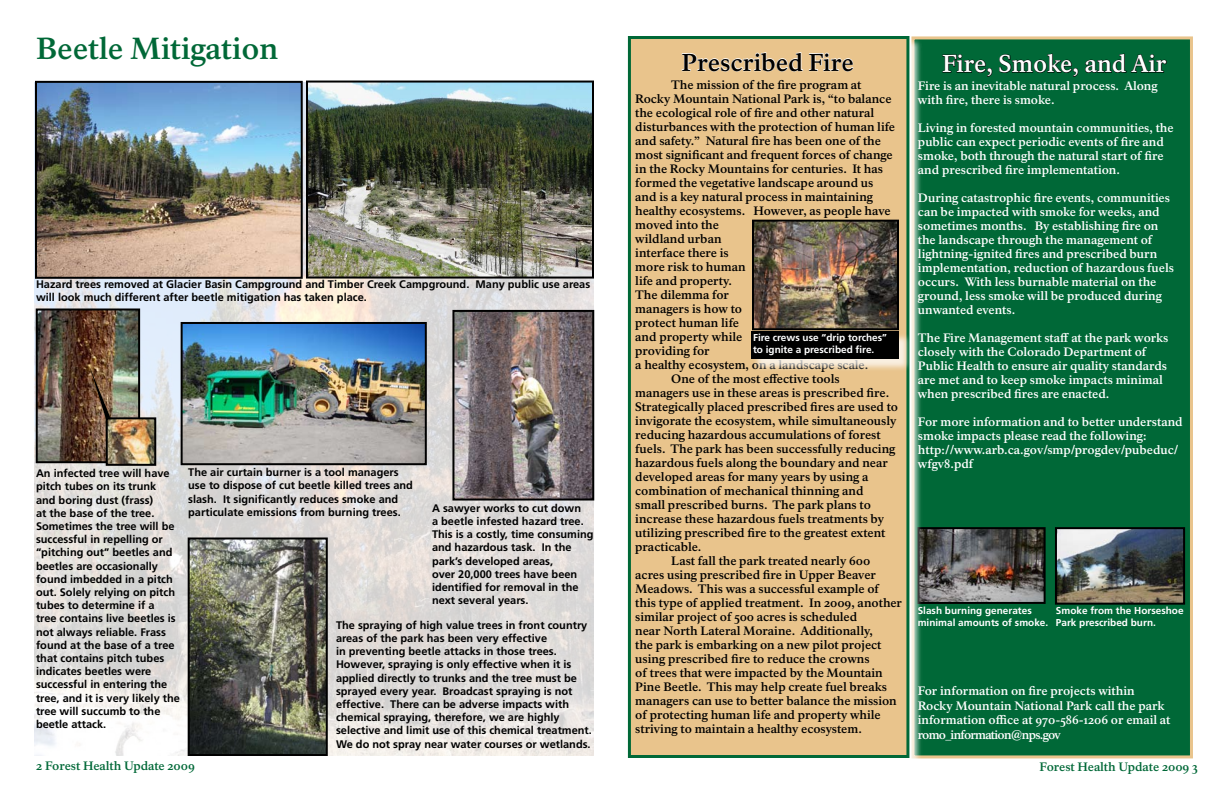
<style>
.page{position:relative;width:1224px;height:792px;background:#fff}
.page>*{position:absolute;margin:0;border:0;box-sizing:border-box;transform-origin:0 0}
.t1{font:700 30px "NPS Rawlinson OT Old";letter-spacing:-.005em;color:#006837}
.t2{font:700 24px "NPS Rawlinson OT Old";color:#fff}
.t3{font:700 24px "NPS Rawlinson OT Old";color:#000}
.t4{font:700 12px "NPS Rawlinson OT Old";letter-spacing:-.005em;color:#000}
.t5{font:700 12px/14px "NPS Rawlinson OT Old";letter-spacing:-.005em;color:#fff}
.t6{font:700 12px "NPS Rawlinson OT Old";letter-spacing:-.01em;color:#006837}
.t7{font:700 11px/13.2px "Frutiger LT Std";color:#000}
.t8{font:700 10px/12px "Frutiger LT Std";color:#fff}
</style>
<div class="page">
<img style="left:34px;top:82px;width:559px;height:674px">
<img style="left:455px;top:313px;width:136px;height:185px">
<div style="left:452px;top:310px;width:142px;height:191px;border:2px solid #000"></div>
<img style="left:39px;top:311px;width:98px;height:149px">
<div style="left:36px;top:308px;width:104px;height:155px;border:2px solid #000"></div>
<img style="left:109px;top:420px;width:44px;height:43px">
<div style="left:106px;top:417px;width:50px;height:49px;border:2px solid #000"></div>
<svg style="left:90px;top:368px;width:20px;height:53px"></svg>
<img style="left:38px;top:84px;width:262px;height:192px">
<div style="left:35px;top:81px;width:268px;height:198px;border:2px solid #000"></div>
<img style="left:309px;top:84px;width:282px;height:192px">
<div style="left:306px;top:81px;width:288px;height:198px;border:2px solid #000"></div>
<img style="left:184px;top:325px;width:240px;height:137px">
<div style="left:181px;top:322px;width:246px;height:143px;border:2px solid #000"></div>
<img style="left:191px;top:541px;width:134px;height:212px">
<div style="left:188px;top:538px;width:140px;height:218px;border:2px solid #000"></div>
<div style="left:913px;top:38px;width:278px;height:719px;background:#006837"></div>
<div style="left:911px;top:36px;width:282px;height:722px;border:3px solid #e9c48c"></div>
<svg style="left:943px;top:54px;width:49px;height:23px"></svg>
<svg style="left:999px;top:54px;width:79px;height:23px"></svg>
<svg style="left:1085px;top:53px;width:82px;height:20px"></svg>
<img style="left:923px;top:530px;width:120px;height:71px">
<div style="left:917px;top:527px;width:129px;height:77px;border:2px solid #000"></div>
<img style="left:1058px;top:530px;width:124px;height:72px">
<div style="left:1055px;top:527px;width:130px;height:78px;border:2px solid #000"></div>
<div style="left:628px;top:36px;width:295px;height:736px;background:#fff;opacity:.75"></div>
<div style="left:629px;top:38px;width:279px;height:718px;background:#e9c48c"></div>
<div style="left:628px;top:36px;width:281px;height:722px;border:3px solid #006837"></div>
<svg style="left:682px;top:52px;width:121px;height:20px"></svg>
<svg style="left:809px;top:53px;width:45px;height:19px"></svg>
<img style="left:755px;top:223px;width:141px;height:104px">
<div style="left:752px;top:220px;width:147px;height:110px;border:2px solid #000"></div>
<div style="left:752px;top:332px;width:160px;height:41px;background:#fff;opacity:.75"></div>
<div style="left:751px;top:331px;width:148px;height:28px;background:#000"></div>
<h1 class="t1" style="left:36px;top:30px;width:244px">Beetle Mitigation</h1>
<p class="t7" style="left:36px;top:278px;width:556px">Hazard trees removed at Glacier Basin Campground and Timber Creek Campground. Many public use areas will look much different after beetle mitigation has taken place.</p>
<p class="t7" style="left:36px;top:467px;width:145px">An infected tree will have pitch tubes on its trunk<br>and boring dust (frass)<br>at the base of the tree.<br>Sometimes the tree will be successful in repelling or “pitching out” beetles and beetles are occasionally found imbedded in a pitch out. Solely relying on pitch tubes to determine if a<br>tree contains live beetles is not always reliable. Frass found at the base of a tree that contains pitch tubes indicates beetles were successful in entering the tree, and it is very likely the tree will succumb to the beetle attack.</p>
<p class="t7" style="left:188px;top:466px;width:226px">The air curtain burner is a tool managers use to dispose of cut beetle killed trees and slash. It significantly reduces smoke and particulate emissions from burning trees.</p>
<p class="t7" style="left:432px;top:501px;width:163px">A sawyer works to cut down<br>a beetle infested hazard tree.<br>This is a costly, time consuming and hazardous task. In the park’s developed areas,<br>over 20,000 trees have been identified for removal in the next several years.</p>
<p class="t7" style="left:336px;top:618px;width:257px">The spraying of high value trees in front country areas of the park has been very effective<br>in preventing beetle attacks in those trees.<br>However, spraying is only effective when it is applied directly to trunks and the tree must be sprayed every year. Broadcast spraying is not effective. There can be adverse impacts with chemical spraying, therefore, we are highly selective and limit use of this chemical treatment.<br>We do not spray near water courses or wetlands.</p>
<h2 class="t3" style="left:681px;top:48px;width:174px">Prescribed Fire</h2>
<p class="t4" style="left:671px;top:78px;width:192px">The mission of the fire program at</p>
<p class="t4" style="left:635px;top:92px;width:258px">Rocky Mountain National Park is, “to balance</p>
<p class="t4" style="left:635px;top:106px;width:241px">the ecological role of fire and other natural</p>
<p class="t4" style="left:635px;top:120px;width:261px">disturbances with the protection of human life</p>
<p class="t4" style="left:635px;top:134px;width:247px">and safety.” Natural fire has been one of the</p>
<p class="t4" style="left:635px;top:148px;width:259px">most significant and frequent forces of change</p>
<p class="t4" style="left:635px;top:162px;width:249px">in the Rocky Mountains for centuries. It has</p>
<p class="t4" style="left:635px;top:176px;width:240px">formed the vegetative landscape around us</p>
<p class="t4" style="left:635px;top:190px;width:239px">and is a key natural process in maintaining</p>
<p class="t4" style="left:635px;top:204px;width:257px">healthy ecosystems. However, as people have</p>
<p class="t4" style="left:635px;top:218px;width:85px">moved into the</p>
<p class="t4" style="left:635px;top:232px;width:88px">wildland urban</p>
<p class="t4" style="left:635px;top:246px;width:95px">interface there is</p>
<p class="t4" style="left:635px;top:260px;width:112px">more risk to human</p>
<p class="t4" style="left:635px;top:274px;width:98px">life and property.</p>
<p class="t4" style="left:635px;top:288px;width:95px">The dilemma for</p>
<p class="t4" style="left:635px;top:302px;width:108px">managers is how to</p>
<p class="t4" style="left:635px;top:316px;width:105px">protect human life</p>
<p class="t4" style="left:635px;top:330px;width:108px">and property while</p>
<p class="t4" style="left:635px;top:344px;width:76px">providing for</p>
<p class="t4" style="left:635px;top:358px;width:235px">a healthy ecosystem, on a landscape scale.</p>
<p class="t4" style="left:671px;top:372px;width:170px">One of the most effective tools</p>
<p class="t4" style="left:635px;top:386px;width:255px">managers use in these areas is prescribed fire.</p>
<p class="t4" style="left:635px;top:400px;width:264px">Strategically placed prescribed fires are used to</p>
<p class="t4" style="left:635px;top:414px;width:263px">invigorate the ecosystem, while simultaneously</p>
<p class="t4" style="left:635px;top:428px;width:247px">reducing hazardous accumulations of forest</p>
<p class="t4" style="left:635px;top:442px;width:262px">fuels. The park has been successfully reducing</p>
<p class="t4" style="left:635px;top:456px;width:254px">hazardous fuels along the boundary and near</p>
<p class="t4" style="left:635px;top:470px;width:235px">developed areas for many years by using a</p>
<p class="t4" style="left:635px;top:484px;width:230px">combination of mechanical thinning and</p>
<p class="t4" style="left:635px;top:498px;width:237px">small prescribed burns. The park plans to</p>
<p class="t4" style="left:635px;top:512px;width:251px">increase these hazardous fuels treatments by</p>
<p class="t4" style="left:635px;top:526px;width:252px">utilizing prescribed fire to the greatest extent</p>
<p class="t4" style="left:635px;top:540px;width:68px">practicable.</p>
<p class="t4" style="left:671px;top:554px;width:201px">Last fall the park treated nearly 600</p>
<p class="t4" style="left:635px;top:568px;width:242px">acres using prescribed fire in Upper Beaver</p>
<p class="t4" style="left:635px;top:582px;width:245px">Meadows. This was a successful example of</p>
<p class="t4" style="left:635px;top:596px;width:268px">this type of applied treatment. In 2009, another</p>
<p class="t4" style="left:635px;top:610px;width:224px">similar project of 500 acres is scheduled</p>
<p class="t4" style="left:635px;top:624px;width:239px">near North Lateral Moraine. Additionally,</p>
<p class="t4" style="left:635px;top:638px;width:248px">the park is embarking on a new pilot project</p>
<p class="t4" style="left:635px;top:652px;width:236px">using prescribed fire to reduce the crowns</p>
<p class="t4" style="left:635px;top:666px;width:249px">of trees that were impacted by the Mountain</p>
<p class="t4" style="left:635px;top:680px;width:253px">Pine Beetle. This may help create fuel breaks</p>
<p class="t4" style="left:635px;top:694px;width:263px">managers can use to better balance the mission</p>
<p class="t4" style="left:635px;top:708px;width:247px">of protecting human life and property while</p>
<p class="t4" style="left:635px;top:722px;width:228px">striving to maintain a healthy ecosystem.</p>
<p class="t8" style="left:753px;top:331px;width:136px">Fire crews use “drip torches” to ignite a prescribed fire.</p>
<h2 class="t2" style="left:942px;top:49px;width:226px">Fire, Smoke, and Air</h2>
<p class="t5" style="left:918px;top:79px;width:241px">Fire is an inevitable natural process. Along with fire, there is smoke.</p>
<p class="t5" style="left:918px;top:121px;width:257px">Living in forested mountain communities, the public can expect periodic events of fire and smoke, both through the natural start of fire and prescribed fire implementation.</p>
<p class="t5" style="left:918px;top:191px;width:258px">During catastrophic fire events, communities can be impacted with smoke for weeks, and sometimes months. By establishing fire on the landscape through the management of lightning-ignited fires and prescribed burn implementation, reduction of hazardous fuels occurs. With less burnable material on the ground, less smoke will be produced during unwanted events.</p>
<p class="t5" style="left:918px;top:331px;width:252px">The Fire Management staff at the park works closely with the Colorado Department of Public Health to ensure air quality standards are met and to keep smoke impacts minimal when prescribed fires are enacted.</p>
<p class="t5" style="left:918px;top:415px;width:266px">For more information and to better understand smoke impacts please read the following: http://www.arb.ca.gov/smp/progdev/pubeduc/ wfgv8.pdf</p>
<p class="t8" style="left:918px;top:605px;width:132px">Slash burning generates minimal amounts of smoke.</p>
<p class="t8" style="left:1056px;top:605px;width:129px">Smoke from the Horseshoe<br>Park prescribed burn.</p>
<p class="t5" style="left:918px;top:684px;width:254px;line-height:14.4px">For information on fire projects within Rocky Mountain National Park call the park information office at 970-586-1206 or email at romo_information@nps.gov</p>
<p class="t6" style="left:36px;top:759px;width:160px">2 Forest Health Update 2009</p>
<p class="t6" style="left:1040px;top:759px;width:160px">Forest Health Update 2009 3</p>
</div>
